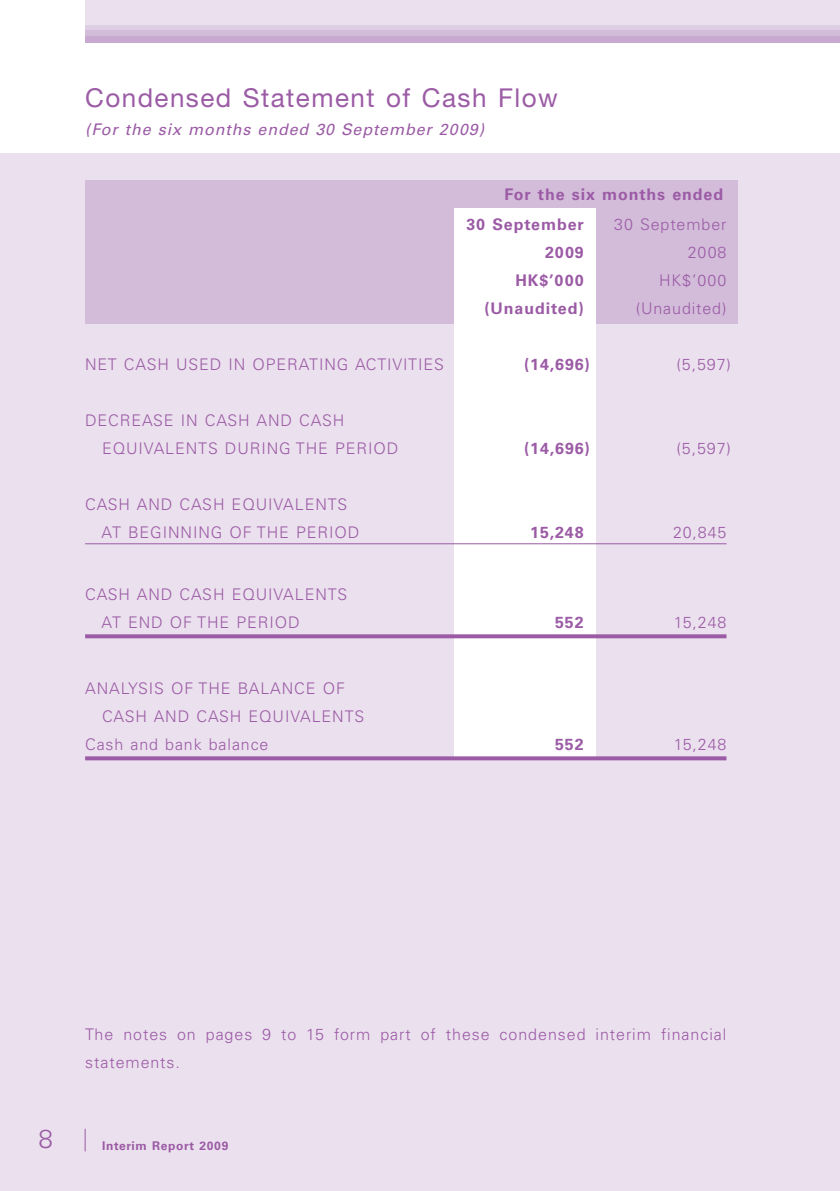
<style>
.page{position:relative;width:840px;height:1191px;background:#fff}
.page>*{position:absolute;margin:0;border:0;box-sizing:border-box;transform-origin:0 0}
.t1{font:26px "Helvetica Neue LT Std";letter-spacing:.055em;color:#9b5ba5}
.t2{font:300 16px/28px "Univers LT Std";letter-spacing:.055em;color:#9b5ba5}
.t3{font:700 16px/30px "Univers LT Std";letter-spacing:.055em;color:#9b5ba5}
.t4{font:italic 16px "Univers LT Std";letter-spacing:.055em;color:#9b5ba5}
.t5{font:700 12px "Univers LT Std";letter-spacing:.055em;color:#9b5ba5}
</style>
<div class="page">
<div style="left:0;top:153px;width:839px;height:1038px;background:#ebe0ee"></div>
<svg style="left:85px;top:1128px;width:1px;height:23px"></svg>
<div style="left:85px;top:0;width:754px;height:35px;background:#ebe0ee"></div>
<div style="left:85px;top:25px;width:754px;height:10px;background:#decee4"></div>
<div style="left:85px;top:33px;width:754px;height:10px;background:#c8aad0"></div>
<div style="left:85px;top:30px;width:754px;height:6px;background:#d3bcda"></div>
<div style="left:85px;top:180px;width:652px;height:143px;background:#d3bcda"></div>
<div style="left:454px;top:208px;width:141px;height:552px;background:#fff"></div>
<hr style="left:85px;top:543px;width:641px;height:1px;background:#9b5ba5">
<svg style="left:85px;top:634px;width:641px;height:4px;background:#a165aa"></svg>
<svg style="left:85px;top:756px;width:641px;height:4px;background:#a267ab"></svg>
<p class="t1" style="left:85px;top:82px;width:474px">Condensed Statement of Cash Flow</p>
<p class="t4" style="left:85px;top:119px;width:400px">(For the six months ended 30 September 2009)</p>
<p class="t3" style="left:466px;top:180px;width:258px;text-indent:38px">For the six months ended<br>30 September</p>
<p class="t2" style="left:614px;top:210px;width:114px">30 September</p>
<p class="t3" style="left:544px;top:238px;width:40px">2009</p>
<p class="t2" style="left:687px;top:238px;width:39px">2008</p>
<p class="t3" style="left:515px;top:266px;width:70px">HK$’000</p>
<p class="t2" style="left:658px;top:266px;width:69px">HK$’000</p>
<p class="t3" style="left:484px;top:294px;width:101px">(Unaudited)</p>
<p class="t2" style="left:635px;top:294px;width:92px">(Unaudited)</p>
<p class="t2" style="left:85px;top:350px;width:360px">NET CASH USED IN OPERATING ACTIVITIES</p>
<p class="t3" style="left:523px;top:350px;width:67px">(14,696)</p>
<p class="t2" style="left:676px;top:350px;width:56px">(5,597 )</p>
<p class="t2" style="left:102px;top:406px;width:297px;text-indent:-17px">DECREASE IN CASH AND CASH<br>EQUIVALENTS DURING THE PERIOD</p>
<p class="t2" style="left:102px;top:490px;width:259px;text-indent:-16px">CASH AND CASH EQUIVALENTS<br>AT BEGINNING OF THE PERIOD</p>
<p class="t2" style="left:102px;top:580px;width:247px;text-indent:-16px">CASH AND CASH EQUIVALENTS<br>AT END OF THE PERIOD</p>
<p class="t3" style="left:523px;top:434px;width:67px">(14,696)</p>
<p class="t2" style="left:676px;top:434px;width:56px">(5,597 )</p>
<p class="t3" style="left:530px;top:518px;width:55px">15,248</p>
<p class="t2" style="left:672px;top:518px;width:55px">20,845</p>
<p class="t3" style="left:555px;top:608px;width:30px">552</p>
<p class="t2" style="left:673px;top:608px;width:53px">15,248</p>
<p class="t2" style="left:85px;top:674px;width:261px">ANALYSIS OF THE BALANCE OF</p>
<p class="t2" style="left:102px;top:702px;width:264px">CASH AND CASH EQUIVALENTS</p>
<p class="t2" style="left:85px;top:730px;width:185px">Cash and bank balance</p>
<p class="t3" style="left:555px;top:730px;width:30px">552</p>
<p class="t2" style="left:673px;top:730px;width:53px">15,248</p>
<p class="t2" style="left:85px;top:1020px;width:642px">The notes on pages 9 to 15 form part of these condensed interim financial statements.</p>
<p class="t5" style="left:102px;top:1138px;width:128px">Interim Report 2009</p>
</div>
